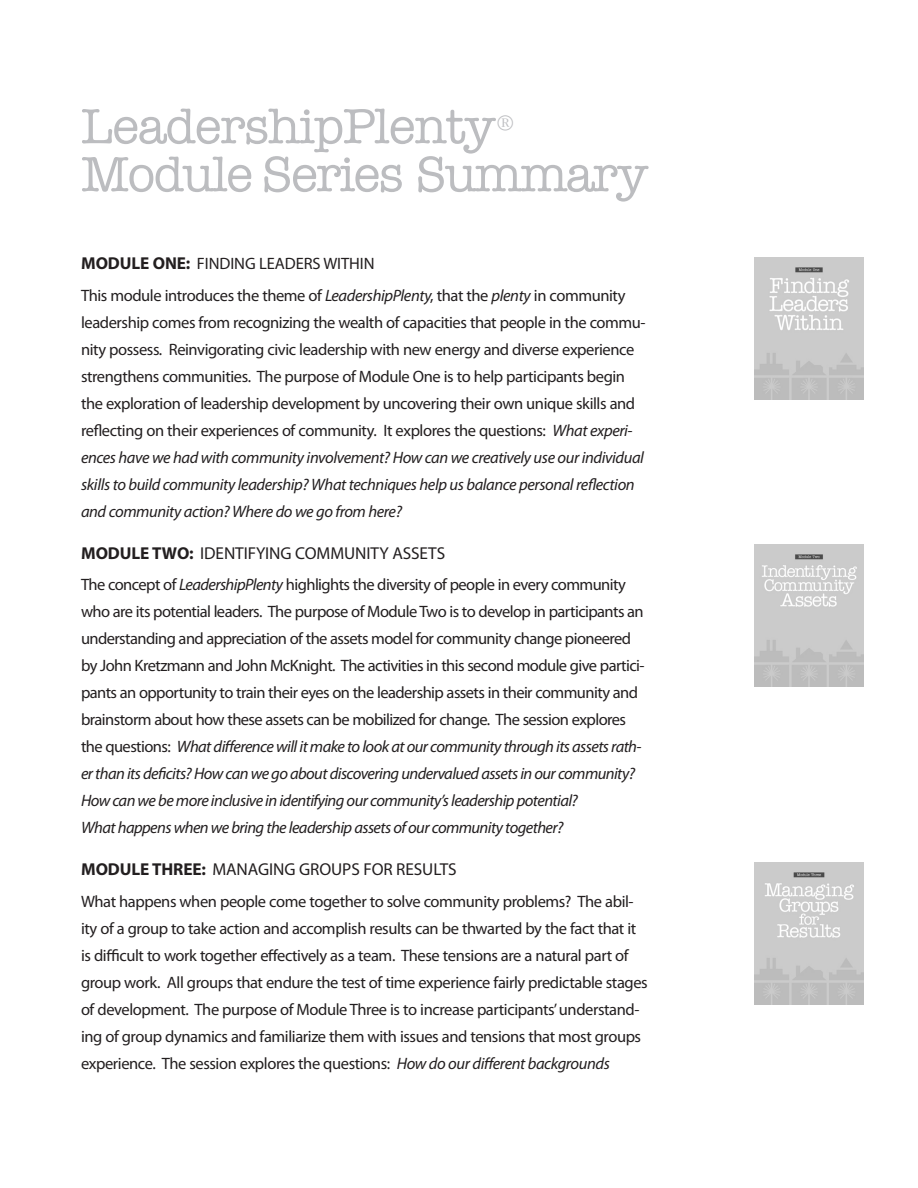
<style>
.page{position:relative;width:918px;height:1188px;background:#fff}
.page>*{position:absolute;margin:0;border:0;box-sizing:border-box;transform-origin:0 0}
.Heading_1{font:51px "American Typewriter";letter-spacing:-.025em;color:#bcbdc0}
.Heading_1-2{font:500 21px "American Typewriter";color:#bcbdc0}
.Heading_2{font:17.25px "Myriad Pro";letter-spacing:-.005em;color:#231f20}
.Body_Text{font:16.5px/27px "Myriad Pro";letter-spacing:-.025em;color:#231f20}
.Heading_2-2{font:16.5px "Myriad Pro";letter-spacing:-.005em;color:#231f20}
.s1{font-weight:700;font-size:17.25px}
.s2{font-style:italic}
.s3{font-weight:700}
</style>
<div class="page">
<img style="left:755px;top:258px;width:109px;height:141px">
<img style="left:755px;top:545px;width:109px;height:141px">
<img style="left:755px;top:863px;width:109px;height:141px">
<p class="Heading_1" style="left:81px;top:87px;width:416px">LeadershipPlenty</p>
<p class="Heading_1-2" style="left:497px;top:111px;width:19px">®</p>
<p class="Heading_1" style="left:81px;top:135px;width:568px">Module Series Summary</p>
<p class="Heading_2-2" style="left:81px;top:254px;width:295px"><span class="s1">MODULE ONE:</span> Finding Leaders Within</p>
<p class="Body_Text" style="left:81px;top:281px;width:566px">This module introduces the theme of <span class="s2">LeadershipPlenty</span>, that the <span class="s2">plenty</span> in community leadership comes from recognizing the wealth of capacities that people in the commu&shy;nity possess. Reinvigorating civic leadership with new energy and diverse experience strengthens communities. The purpose of Module One is to help participants begin the exploration of leadership development by uncovering their own unique skills and reflecting on their experiences of community. It explores the questions: <span class="s2">What experi&shy;ences have we had with community involvement? How can we creatively use our individual skills to build community leadership? What techniques help us balance personal reflection and community action? Where do we go from here?</span></p>
<p class="Heading_2" style="left:81px;top:542px;width:238px"><span class="s3">MODULE TWO:</span> Identifying Comm</p>
<p class="Heading_2" style="left:344px;top:542px;width:103px">unity Assets</p>
<p class="Body_Text" style="left:81px;top:571px;width:565px">The concept of <span class="s2">LeadershipPlenty</span> highlights the diversity of people in every community who are its potential leaders. The purpose of Module Two is to develop in participants an understanding and appreciation of the assets model for community change pioneered by John Kretzmann and John McKnight. The activities in this second module give partici&shy;pants an opportunity to train their eyes on the leadership assets in their community and brainstorm about how these assets can be mobilized for change. The session explores the questions: <span class="s2">What difference will it make to look at our community through its assets rath&shy;er than its deficits? How can we go about discovering undervalued assets in our community?<br>How can we be more inclusive in identifying our community’s leadership potential?<br>What happens when we bring the leadership assets of our community together?</span></p>
<p class="Heading_2" style="left:81px;top:859px;width:377px"><span class="s3">MODULE THREE:</span> Managing Groups for Results</p>
<p class="Body_Text" style="left:81px;top:887px;width:568px">What happens when people come together to solve community problems? The abil&shy;ity of a group to take action and accomplish results can be thwarted by the fact that it is difficult to work together effectively as a team. These tensions are a natural part of group work. All groups that endure the test of time experience fairly predictable stages of development. The purpose of Module Three is to increase participants’ understand&shy;ing of group dynamics and familiarize them with issues and tensions that most groups experience. The session explores the questions: <span class="s2">How do our different backgrounds</span></p>
</div>
